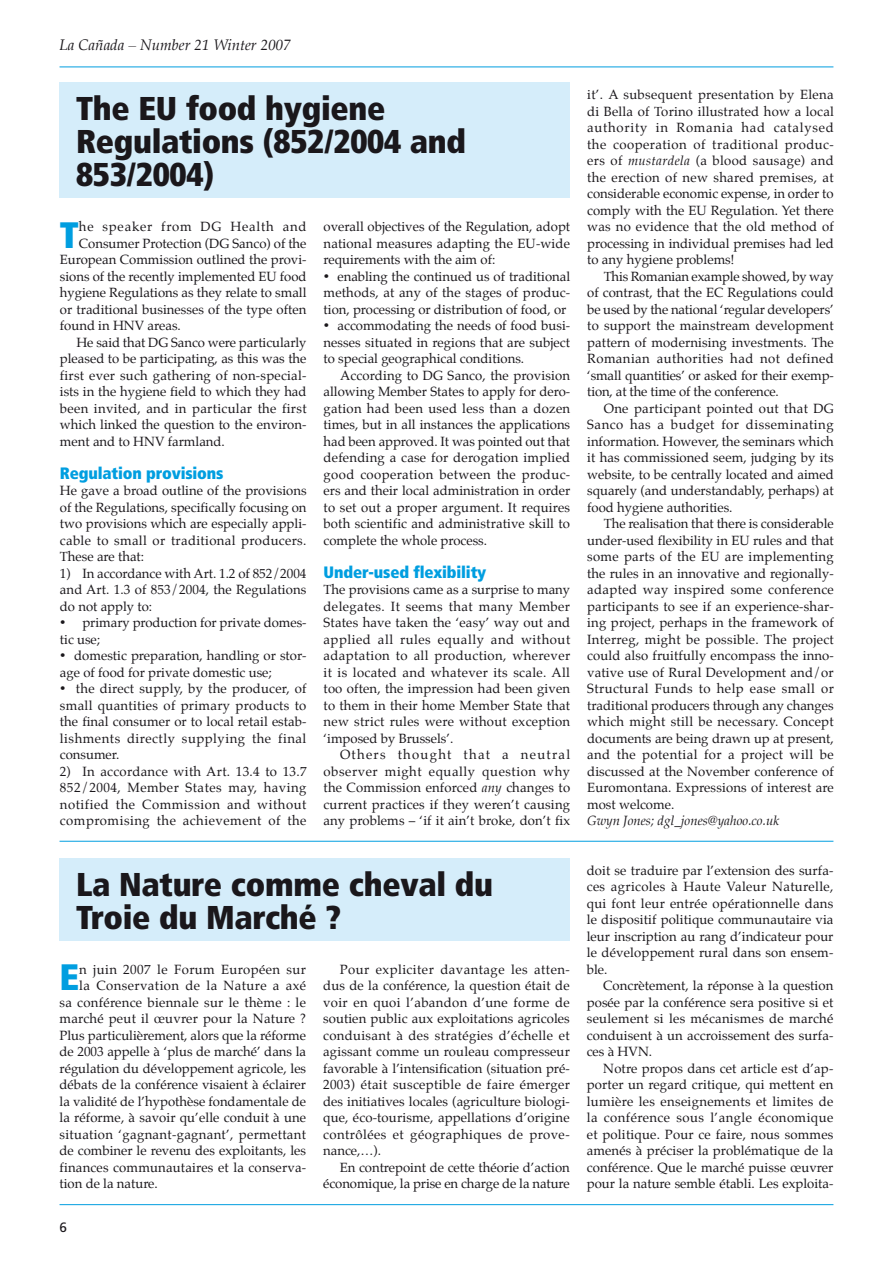
<style>
.page{position:relative;width:893px;height:1263px;background:#fff}
.page>*{position:absolute;margin:0;border:0;box-sizing:border-box;transform-origin:0 0}
.t1{font:900 condensed 36.75px "Frutiger";color:#009ee0}
.t2{font:900 condensed 33px/33px "Frutiger";letter-spacing:-.01em;color:#1a171b}
.t3{font:900 condensed 16.5px "Frutiger";letter-spacing:-.01em;color:#009ee0}
.t4{font:italic 15px "Palatino";color:#1a171b}
.t5{font:13.2px/16.5px "Palatino";color:#1a171b;text-align:justify}
.t6{font:13.2px "Palatino";letter-spacing:.02em;color:#1a171b}
.t7{font:13.2px "Palatino";letter-spacing:.025em;color:#1a171b}
.t8{font:13.2px "Palatino";letter-spacing:.035em;color:#1a171b}
.t9{font:italic 13.2px "Palatino";color:#1a171b}
.t10{font:13.2px "Palatino";letter-spacing:.06em;color:#1a171b}
.s1{font-style:italic}
</style>
<div class="page">
<hr style="left:60px;top:1204px;width:773px;height:1px;background:#009ee0">
<hr style="left:60px;top:67px;width:773px;height:1px;background:#009ee0">
<div style="left:60px;top:82px;width:510px;height:116px;background:#d5edfa"></div>
<div style="left:60px;top:858px;width:510px;height:83px;background:#d5edfa"></div>
<hr style="left:60px;top:841px;width:773px;height:1px;background:#009ee0">
<p class="t4" style="left:60px;top:35px;width:233px">La Cañada – Number 21 Winter 2007</p>
<h2 class="t2" style="left:76px;top:92px;width:392px">The EU food hygiene<br>Regulations (852/2004 and<br>853/2004)</h2>
<h1 class="t1" style="left:60px;top:212px;width:21px">T</h1>
<p class="t10" style="left:79px;top:218px;width:229px">he speaker from DG Health and</p>
<p class="t5" style="left:79px;top:236px;width:229px">Consumer Protection (DG Sanco) of the</p>
<p class="t5" style="left:60px;top:252px;width:248px">European Commission outlined the provi-</p>
<p class="t5" style="left:60px;top:269px;width:248px">sions of the recently implemented EU food</p>
<p class="t5" style="left:60px;top:285px;width:248px">hygiene Regulations as they relate to small</p>
<p class="t5" style="left:60px;top:302px;width:248px">or traditional businesses of the type often</p>
<p class="t5" style="left:60px;top:318px;width:122px">found in HNV areas.</p>
<p class="t5" style="left:76px;top:335px;width:232px">He said that DG Sanco were particularly</p>
<p class="t5" style="left:60px;top:351px;width:248px">pleased to be participating, as this was the</p>
<p class="t6" style="left:60px;top:366px;width:248px">first ever such gathering of non-special-</p>
<p class="t5" style="left:60px;top:384px;width:248px">ists in the hygiene field to which they had</p>
<p class="t7" style="left:60px;top:399px;width:248px">been invited, and in particular the first</p>
<p class="t5" style="left:60px;top:417px;width:248px">which linked the question to the environ-</p>
<p class="t5" style="left:60px;top:434px;width:166px">ment and to HNV farmland.</p>
<p class="t3" style="left:60px;top:463px;width:165px">Regulation provisions</p>
<p class="t5" style="left:60px;top:483px;width:248px">He gave a broad outline of the provisions of the Regulations, specifically focusing on two provisions which are especially appli&shy;cable to small or traditional producers.<br>These are that:</p>
<p class="t5" style="left:60px;top:566px;width:248px">1) In accordance with Art. 1.2 of 852/2004 and Art. 1.3 of 853/2004, the Regulations do not apply to:</p>
<p class="t5" style="left:60px;top:615px;width:248px">• primary production for private domes&shy;tic use;</p>
<p class="t5" style="left:60px;top:648px;width:248px">• domestic preparation, handling or stor&shy;age of food for private domestic use;</p>
<p class="t5" style="left:60px;top:681px;width:248px">• the direct supply, by the producer, of small quantities of primary products to the final consumer or to local retail estab&shy;lishments directly supplying the final consumer.</p>
<p class="t5" style="left:60px;top:764px;width:248px">2) In accordance with Art. 13.4 to 13.7<br>852/2004, Member States may, having notified the Commission and without compromising the achievement of the</p>
<p class="t5" style="left:324px;top:219px;width:248px">overall objectives of the Regulation, adopt national measures adapting the EU-wide requirements with the aim of:</p>
<p class="t5" style="left:324px;top:269px;width:248px">• enabling the continued us of traditional methods, at any of the stages of produc&shy;tion, processing or distribution of food, or</p>
<p class="t5" style="left:324px;top:318px;width:248px">• accommodating the needs of food busi&shy;nesses situated in regions that are subject to special geographical conditions.</p>
<p class="t5" style="left:324px;top:368px;width:248px;text-indent:17px">According to DG Sanco, the provision allowing Member States to apply for dero&shy;gation had been used less than a dozen times, but in all instances the applications had been approved. It was pointed out that defending a case for derogation implied good cooperation between the produc&shy;ers and their local administration in order to set out a proper argument. It requires both scientific and administrative skill to complete the whole process.</p>
<p class="t3" style="left:324px;top:562px;width:164px">Under-used flexibility</p>
<p class="t5" style="left:324px;top:582px;width:248px">The provisions came as a surprise to many delegates. It seems that many Member States have taken the ‘easy’ way out and applied all rules equally and without adaptation to all production, wherever it is located and whatever its scale. All too often, the impression had been given to them in their home Member State that new strict rules were without exception ‘imposed by Brussels’.</p>
<p class="t5" style="left:324px;top:747px;width:248px;text-indent:17px">Others thought that a neutral observer might equally question why the Commission enforced <span class="s1">any</span> changes to current practices if they weren’t causing any problems – ‘if it ain’t broke, don’t fix</p>
<h2 class="t2" style="left:76px;top:868px;width:419px">La Nature comme cheval du<br>Troie du Marché ?</h2>
<h1 class="t1" style="left:60px;top:955px;width:21px">E</h1>
<p class="t8" style="left:79px;top:960px;width:228px">n juin 2007 le Forum Européen sur</p>
<p class="t5" style="left:323px;top:962px;width:248px;text-indent:17px">Pour expliciter davantage les atten&shy;dus de la conférence, la question était de voir en quoi l’abandon d’une forme de soutien public aux exploitations agricoles conduisant à des stratégies d’échelle et agissant comme un rouleau compresseur favorable à l’intensification (situation pré-2003) était susceptible de faire émerger des initiatives locales (agriculture biologi&shy;que, éco-tourisme, appellations d’origine contrôlées et géographiques de prove&shy;nance,…).</p>
<p class="t5" style="left:323px;top:1160px;width:248px;text-align:right">En contrepoint de cette théorie d’action économique, la prise en charge de la nature</p>
<p class="t8" style="left:79px;top:977px;width:228px">la Conservation de la Nature a axé</p>
<p class="t6" style="left:60px;top:993px;width:248px">sa conférence biennale sur le thème : le</p>
<p class="t6" style="left:60px;top:1010px;width:248px">marché peut il œuvrer pour la Nature ?</p>
<p class="t5" style="left:60px;top:1028px;width:248px">Plus particulièrement, alors que la réforme</p>
<p class="t5" style="left:60px;top:1044px;width:248px">de 2003 appelle à ‘plus de marché’ dans la</p>
<p class="t5" style="left:60px;top:1061px;width:248px">régulation du développement agricole, les</p>
<p class="t5" style="left:60px;top:1077px;width:248px">débats de la conférence visaient à éclairer</p>
<p class="t5" style="left:60px;top:1094px;width:248px">la validité de l’hypothèse fondamentale de</p>
<p class="t5" style="left:60px;top:1110px;width:248px">la réforme, à savoir qu’elle conduit à une</p>
<p class="t7" style="left:60px;top:1125px;width:248px">situation ‘gagnant-gagnant’, permettant</p>
<p class="t5" style="left:60px;top:1143px;width:248px">de combiner le revenu des exploitants, les</p>
<p class="t5" style="left:60px;top:1160px;width:248px">finances communautaires et la conserva-</p>
<p class="t5" style="left:60px;top:1176px;width:100px">tion de la nature.</p>
<p class="t5" style="left:587px;top:87px;width:248px">it’. A subsequent presentation by Elena di Bella of Torino illustrated how a local authority in Romania had catalysed the cooperation of traditional produc&shy;ers of <span class="s1">mustardela</span> (a blood sausage) and the erection of new shared premises, at considerable economic expense, in order to comply with the EU Regulation. Yet there was no evidence that the old method of processing in individual premises had led to any hygiene problems!</p>
<p class="t5" style="left:587px;top:269px;width:248px;text-indent:17px">This Romanian example showed, by way of contrast, that the EC Regulations could be used by the national ‘regular developers’ to support the mainstream development pattern of modernising investments. The Romanian authorities had not defined ‘small quantities’ or asked for their exemp&shy;tion, at the time of the conference.</p>
<p class="t5" style="left:587px;top:401px;width:248px;text-indent:17px">One participant pointed out that DG Sanco has a budget for disseminating information. However, the seminars which it has commissioned seem, judging by its website, to be centrally located and aimed squarely (and understandably, perhaps) at food hygiene authorities.</p>
<p class="t5" style="left:587px;top:516px;width:248px;text-indent:17px">The realisation that there is considerable under-used flexibility in EU rules and that some parts of the EU are implementing the rules in an innovative and regionally&shy;adapted way inspired some conference participants to see if an experience-shar&shy;ing project, perhaps in the framework of Interreg, might be possible. The project could also fruitfully encompass the inno&shy;vative use of Rural Development and/or Structural Funds to help ease small or traditional producers through any changes which might still be necessary. Concept documents are being drawn up at present, and the potential for a project will be discussed at the November conference of Euromontana. Expressions of interest are most welcome.</p>
<p class="t9" style="left:587px;top:813px;width:193px">Gwyn Jones; dgl_jones@yahoo.co.uk</p>
<p class="t5" style="left:587px;top:863px;width:248px">doit se traduire par l’extension des surfa&shy;ces agricoles à Haute Valeur Naturelle, qui font leur entrée opérationnelle dans le dispositif politique communautaire via leur inscription au rang d’indicateur pour le développement rural dans son ensem&shy;ble.</p>
<p class="t5" style="left:587px;top:978px;width:248px;text-indent:17px">Concrètement, la réponse à la question posée par la conférence sera positive si et seulement si les mécanismes de marché conduisent à un accroissement des surfa&shy;ces à HVN.</p>
<p class="t5" style="left:587px;top:1061px;width:248px;text-indent:17px">Notre propos dans cet article est d’ap&shy;porter un regard critique, qui mettent en lumière les enseignements et limites de la conférence sous l’angle économique et politique. Pour ce faire, nous sommes amenés à préciser la problématique de la conférence. Que le marché puisse œuvrer pour la nature semble établi. Les exploita-</p>
</div>
